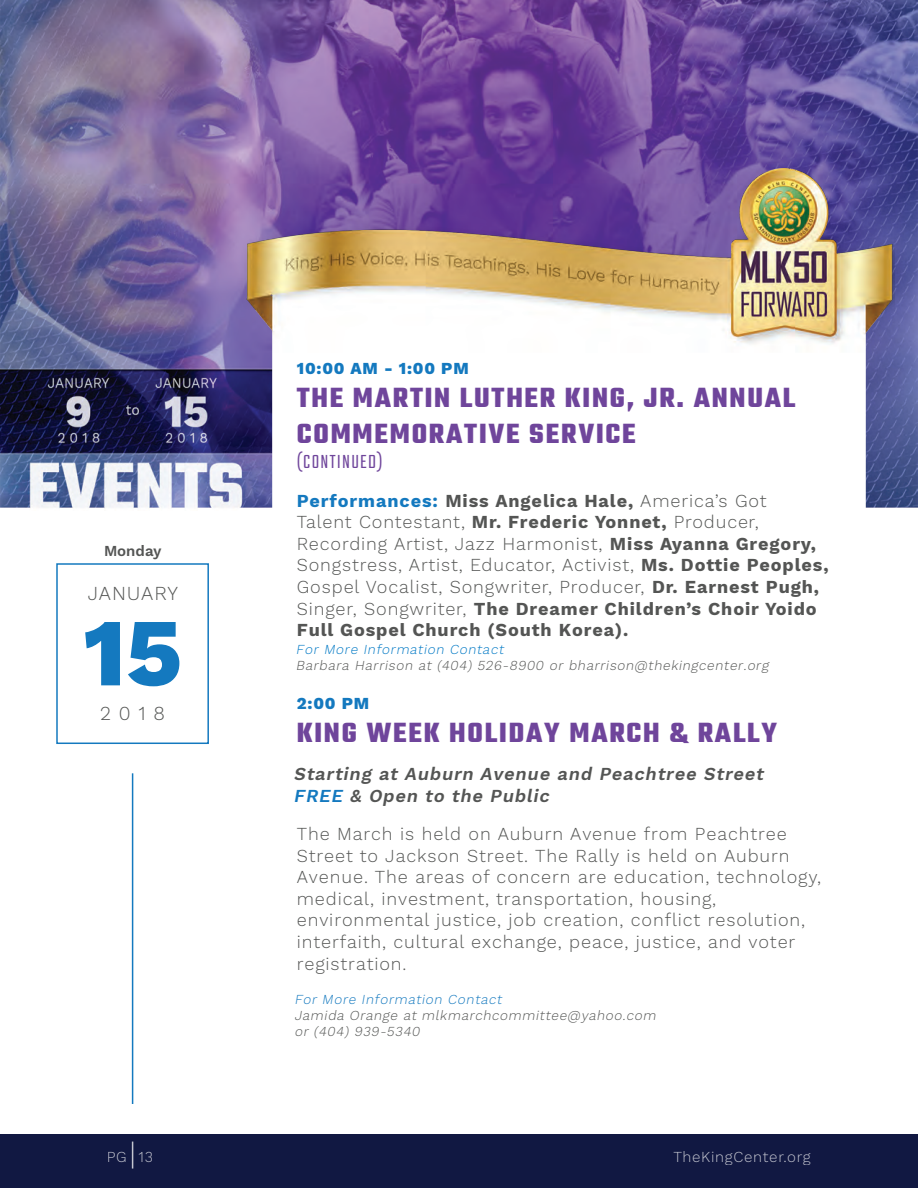
<style>
.page{position:relative;width:918px;height:1188px;background:#fff}
.page>*{position:absolute;margin:0;border:0;box-sizing:border-box;transform-origin:0 0}
.t1{font:800 96px "Work Sans";color:#1479bf}
.t2{font:700 30px/36px "Teko";letter-spacing:.06em;color:#6f459b}
.t3{font:300 21px "Teko";letter-spacing:.06em;color:#6f459b}
.t4{font:300 19.5px "Work Sans";letter-spacing:.05em;color:#545554}
.t5{font:300 18px/21.6px "Work Sans";letter-spacing:.05em;color:#545554}
.t6{font:italic 600 18px/21.6px "Work Sans";color:#545554}
.t7{font:800 16.5px "Work Sans";letter-spacing:.05em;color:#1479bf}
.t8{font:300 15px "Work Sans";letter-spacing:.05em;color:#fff}
.t9{font:600 15px "Work Sans";color:#545554}
.t10{font:italic 300 13.5px/16.2px "Work Sans";color:#545554}
.t11{font:italic 300 13.5px "Work Sans";color:#0079c5}
.t12{font:italic 300 13.5px "Work Sans";color:#1479bf}
.s1{font-weight:700;color:#1479bf}
.s2{font-weight:700}
.s3{color:#1479bf}
</style>
<div class="page">
<div style="left:0;top:1134px;width:918px;height:54px;background:#111842"></div>
<svg style="left:132px;top:1142px;width:1px;height:27px"></svg>
<img style="left:0;top:0;width:918px;height:509px">
<img style="left:241px;top:168px;width:654px;height:341px">
<div style="left:56px;top:563px;width:153px;height:181px;border:2px solid #1479bf"></div>
<hr style="left:132px;top:773px;width:1px;height:331px;background:#1479bf">
<p class="t9" style="left:104px;top:542px;width:59px">Monday</p>
<p class="t4" style="left:88px;top:581px;width:92px">JANUARY</p>
<h1 class="t1" style="left:83px;top:597px;width:101px">15</h1>
<p class="t4" style="left:100px;top:702px;width:66px">2018</p>
<p class="t7" style="left:297px;top:359px;width:174px">10:00 AM - 1:00 PM</p>
<h2 class="t2" style="left:297px;top:382px;width:500px">THE MARTIN LUTHER KING, JR. ANNUAL<br>COMMEMORATIVE SERVICE</h2>
<p class="t3" style="left:297px;top:450px;width:87px">(CONTINUED)</p>
<p class="t5" style="left:297px;top:490px;width:533px"><span class="s1">Performances:</span> <span class="s2">Miss Angelica Hale,</span> America’s Got<br>Talent Contestant, <span class="s2">Mr. Frederic Yonnet,</span> Producer, Recording Artist, Jazz Harmonist, <span class="s2">Miss Ayanna Gregory, </span>Songstress, Artist, Educator, Activist, <span class="s2">Ms. Dottie Peoples, </span>Gospel Vocalist, Songwriter, Producer, <span class="s2">Dr. Earnest Pugh, </span>Singer, Songwriter, <span class="s2">The Dreamer Children’s Choir Yoido Full Gospel Church (South Korea).</span></p>
<p class="t11" style="left:296px;top:641px;width:212px">For More Information Contact</p>
<p class="t10" style="left:296px;top:658px;width:477px">Barbara Harrison at (404) 526-8900 or bharrison@thekingcenter.org</p>
<p class="t7" style="left:297px;top:693px;width:74px">2:00 PM</p>
<h2 class="t2" style="left:297px;top:717px;width:482px">KING WEEK HOLIDAY MARCH &amp; RALLY</h2>
<p class="t6" style="left:294px;top:764px;width:475px">Starting at Auburn Avenue and Peachtree Street<br><span class="s3">FREE</span> &amp; Open to the Public</p>
<p class="t5" style="left:297px;top:824px;width:526px">The March is held on Auburn Avenue from Peachtree Street to Jackson Street. The Rally is held on Auburn Avenue. The areas of concern are education, technology, medical, investment, transportation, housing, environmental justice, job creation, conflict resolution, interfaith, cultural exchange, peace, justice, and voter registration.</p>
<p class="t12" style="left:294px;top:991px;width:212px">For More Information Contact</p>
<p class="t10" style="left:294px;top:1008px;width:366px">Jamida Orange at mlkmarchcommittee@yahoo.com or (404) 939-5340</p>
<p class="t8" style="left:107px;top:1148px;width:48px">PG 13</p>
<p class="t8" style="left:673px;top:1148px;width:139px">TheKingCenter.org</p>
</div>
